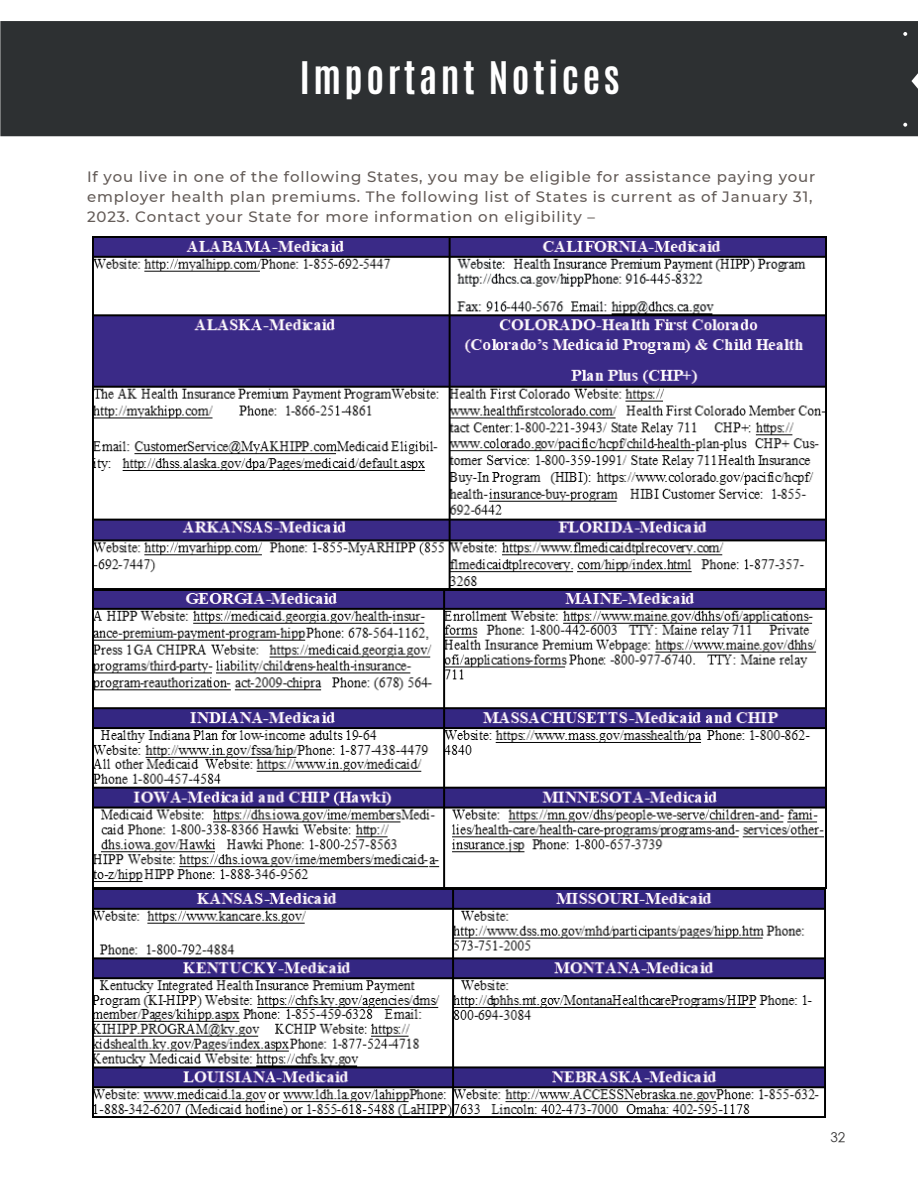
<style>
.page{position:relative;width:918px;height:1188px;background:#fff}
.page>*{position:absolute;margin:0;border:0;box-sizing:border-box;transform-origin:0 0}
.t1{font:700 37.5px "Antonio";letter-spacing:.095em;color:#fff}
.t2{font:500 15px/20.1px "Montserrat";letter-spacing:.055em;color:#645c58}
.t3{font:13.5px "TR Century Gothic";color:#363535}
</style>
<div class="page">
<div style="left:0;top:21px;width:918px;height:115px;background:#2d3032"></div>
<img style="left:92px;top:237px;width:735px;height:881px">
<h1 class="t1" style="left:300px;top:50px;width:321px">Important Notices</h1>
<p class="t2" style="left:87px;top:166px;width:730px">If you live in one of the following States, you may be eligible for assistance paying your employer health plan premiums. The following list of States is current as of January 31,<br>2023. Contact your State for more information on eligibility –</p>
<p class="t3" style="left:830px;top:1128px;width:16px">32</p>
</div>
